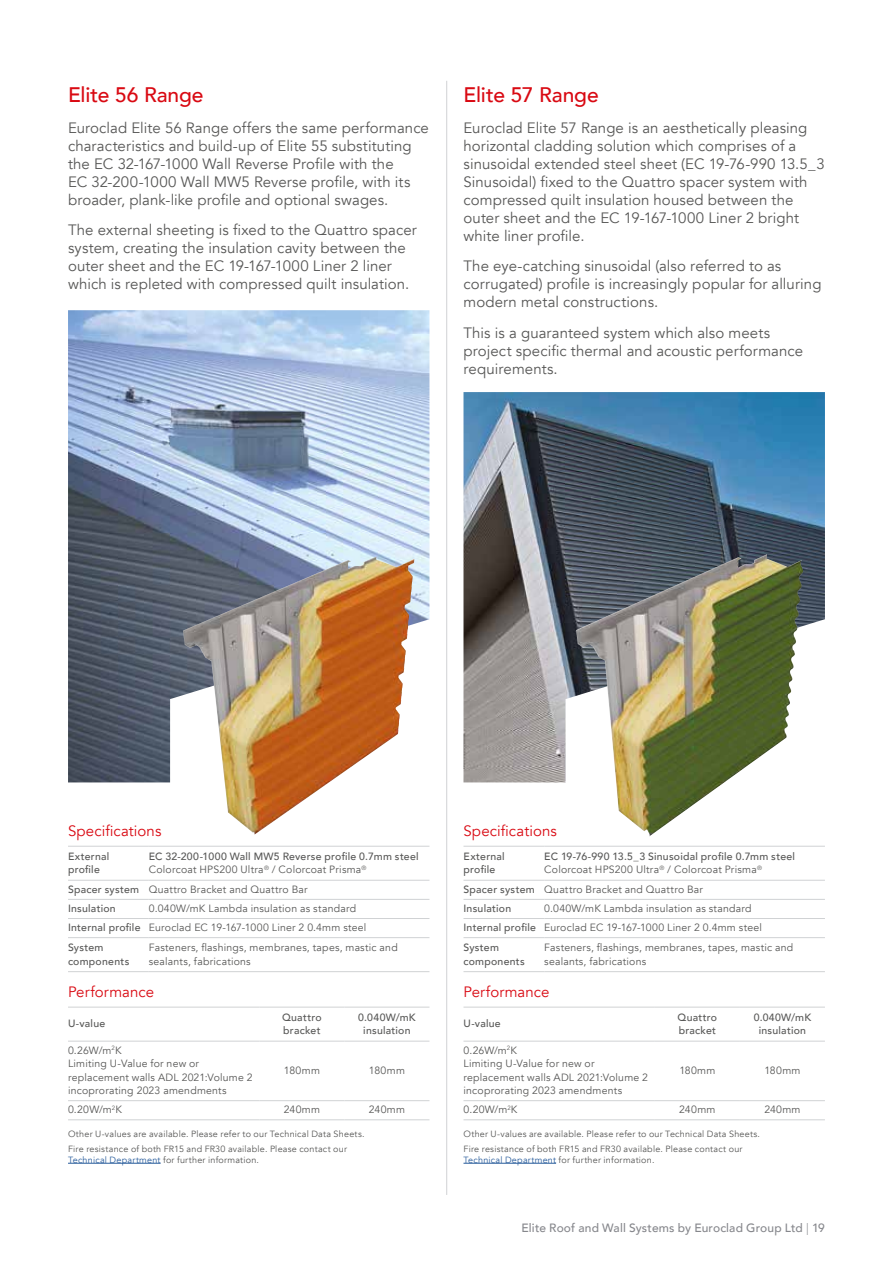
<style>
.page{position:relative;width:893px;height:1263px;background:#fff}
.page>*{position:absolute;margin:0;border:0;box-sizing:border-box;transform-origin:0 0}
.t1{font:500 21px "Avenir";letter-spacing:-.005em;color:#d90912}
.t2{font:15px/18px "Avenir";letter-spacing:.005em;color:#575756}
.t3{font:15px "Avenir";letter-spacing:.005em;color:#d90912}
.t4{font:500 12px "Avenir";letter-spacing:.01em;color:#86878c}
.t5{font:10.5px/13.5px "Avenir";letter-spacing:.02em;color:#575756}
.t6{font:500 10.5px/13.5px "Avenir";letter-spacing:.025em;color:#575756}
.t7{font:9px/14.7px "Avenir";letter-spacing:.025em;color:#575756}
.s1{font-weight:400}
.s2{font-weight:500}
.s3{color:#275b9b}
.s4{font-weight:300}
</style>
<div class="page">
<img style="left:463px;top:392px;width:362px;height:390px">
<img style="left:68px;top:310px;width:361px;height:472px">
<hr style="left:446px;top:81px;width:1px;height:1114px;background:#d0d2d4">
<hr style="left:68px;top:1163px;width:93px;height:1px;background:#275b9b">
<hr style="left:149px;top:846px;width:280px;height:1px;background:#d0d2d4">
<hr style="left:149px;top:880px;width:280px;height:1px;background:#d0d2d4">
<hr style="left:149px;top:899px;width:280px;height:1px;background:#d0d2d4">
<hr style="left:149px;top:918px;width:280px;height:1px;background:#d0d2d4">
<hr style="left:149px;top:937px;width:280px;height:1px;background:#d0d2d4">
<hr style="left:149px;top:971px;width:280px;height:1px;background:#d0d2d4">
<hr style="left:68px;top:846px;width:81px;height:1px;background:#d0d2d4">
<hr style="left:68px;top:880px;width:81px;height:1px;background:#d0d2d4">
<hr style="left:68px;top:899px;width:81px;height:1px;background:#d0d2d4">
<hr style="left:68px;top:918px;width:81px;height:1px;background:#d0d2d4">
<hr style="left:68px;top:937px;width:81px;height:1px;background:#d0d2d4">
<hr style="left:68px;top:971px;width:81px;height:1px;background:#d0d2d4">
<hr style="left:259px;top:1007px;width:85px;height:1px;background:#d0d2d4">
<hr style="left:344px;top:1007px;width:85px;height:1px;background:#d0d2d4">
<hr style="left:259px;top:1041px;width:85px;height:1px;background:#d0d2d4">
<hr style="left:344px;top:1041px;width:85px;height:1px;background:#d0d2d4">
<hr style="left:259px;top:1100px;width:85px;height:1px;background:#d0d2d4">
<hr style="left:344px;top:1100px;width:85px;height:1px;background:#d0d2d4">
<hr style="left:259px;top:1119px;width:85px;height:1px;background:#d0d2d4">
<hr style="left:344px;top:1119px;width:85px;height:1px;background:#d0d2d4">
<hr style="left:68px;top:1007px;width:191px;height:1px;background:#d0d2d4">
<hr style="left:68px;top:1041px;width:191px;height:1px;background:#d0d2d4">
<hr style="left:68px;top:1100px;width:191px;height:1px;background:#d0d2d4">
<hr style="left:68px;top:1119px;width:191px;height:1px;background:#d0d2d4">
<hr style="left:463px;top:1163px;width:93px;height:1px;background:#275b9b">
<hr style="left:544px;top:846px;width:281px;height:1px;background:#d0d2d4">
<hr style="left:544px;top:880px;width:281px;height:1px;background:#d0d2d4">
<hr style="left:544px;top:899px;width:281px;height:1px;background:#d0d2d4">
<hr style="left:544px;top:918px;width:281px;height:1px;background:#d0d2d4">
<hr style="left:544px;top:937px;width:281px;height:1px;background:#d0d2d4">
<hr style="left:544px;top:971px;width:281px;height:1px;background:#d0d2d4">
<hr style="left:463px;top:846px;width:81px;height:1px;background:#d0d2d4">
<hr style="left:463px;top:880px;width:81px;height:1px;background:#d0d2d4">
<hr style="left:463px;top:899px;width:81px;height:1px;background:#d0d2d4">
<hr style="left:463px;top:918px;width:81px;height:1px;background:#d0d2d4">
<hr style="left:463px;top:937px;width:81px;height:1px;background:#d0d2d4">
<hr style="left:463px;top:971px;width:81px;height:1px;background:#d0d2d4">
<hr style="left:655px;top:1007px;width:85px;height:1px;background:#d0d2d4">
<hr style="left:740px;top:1007px;width:85px;height:1px;background:#d0d2d4">
<hr style="left:655px;top:1041px;width:85px;height:1px;background:#d0d2d4">
<hr style="left:740px;top:1041px;width:85px;height:1px;background:#d0d2d4">
<hr style="left:655px;top:1100px;width:85px;height:1px;background:#d0d2d4">
<hr style="left:740px;top:1100px;width:85px;height:1px;background:#d0d2d4">
<hr style="left:655px;top:1119px;width:85px;height:1px;background:#d0d2d4">
<hr style="left:740px;top:1119px;width:85px;height:1px;background:#d0d2d4">
<hr style="left:463px;top:1007px;width:192px;height:1px;background:#d0d2d4">
<hr style="left:463px;top:1041px;width:192px;height:1px;background:#d0d2d4">
<hr style="left:463px;top:1100px;width:192px;height:1px;background:#d0d2d4">
<hr style="left:463px;top:1119px;width:192px;height:1px;background:#d0d2d4">
<img style="left:183px;top:556px;width:231px;height:279px">
<img style="left:576px;top:554px;width:227px;height:283px">
<h1 class="t1" style="left:68px;top:76px;width:137px">Elite 56 Range</h1>
<p class="t2" style="left:68px;top:119px;width:362px">Euroclad Elite 56 Range offers the same performance characteristics and build-up of Elite 55 substituting the EC 32-167-1000 Wall Reverse Profile with the<br>EC 32-200-1000 Wall MW5 Reverse profile, with its broader, plank-like profile and optional swages.</p>
<p class="t2" style="left:68px;top:221px;width:350px">The external sheeting is fixed to the Quattro spacer system, creating the insulation cavity between the outer sheet and the EC 19-167-1000 Liner 2 liner which is repleted with compressed quilt insulation.</p>
<h1 class="t1" style="left:463px;top:76px;width:137px">Elite 57 Range</h1>
<p class="t2" style="left:463px;top:119px;width:363px">Euroclad Elite 57 Range is an aesthetically pleasing horizontal cladding solution which comprises of a sinusoidal extended steel sheet (EC 19-76-990 13.5_3<br>Sinusoidal) fixed to the Quattro spacer system with compressed quilt insulation housed between the outer sheet and the EC 19-167-1000 Liner 2 bright white liner profile.</p>
<p class="t2" style="left:463px;top:257px;width:359px">The eye-catching sinusoidal (also referred to as corrugated) profile is increasingly popular for alluring modern metal constructions.</p>
<p class="t2" style="left:463px;top:324px;width:341px">This is a guaranteed system which also meets project specific thermal and acoustic performance requirements.</p>
<p class="t3" style="left:68px;top:822px;width:95px">Specifications</p>
<p class="t6" style="left:68px;top:849px;width:43px">External profile</p>
<p class="t6" style="left:149px;top:849px;width:271px">EC 32-200-1000 Wall MW5 Reverse profile 0.7mm steel<br><span class="s1">Colorcoat HPS200 Ultra</span><sup>®</sup> <span class="s1">/ Colorcoat Prisma</span><sup>®</sup></p>
<p class="t5" style="left:68px;top:880px;width:241px;line-height:19.2px"><span class="s2">Spacer system</span> Quattro Bracket and Quattro Bar<br><span class="s2">Insulation</span></p>
<p class="t5" style="left:68px;top:899px;width:300px;line-height:19.5px;text-indent:81px">0.040W/mK Lambda insulation as standard<br><span class="s2">Internal profile</span> Euroclad EC 19-167-1000 Liner 2 0.4mm steel<br><span class="s2">System</span></p>
<p class="t6" style="left:68px;top:954px;width:63px">components</p>
<p class="t5" style="left:149px;top:941px;width:250px">Fasteners, flashings, membranes, tapes, mastic and sealants, fabrications</p>
<p class="t3" style="left:68px;top:982px;width:88px">Performance</p>
<p class="t6" style="left:68px;top:1016px;width:39px">U-value</p>
<p class="t6" style="left:282px;top:1010px;width:41px">Quattro bracket</p>
<p class="t6" style="left:358px;top:1010px;width:59px;text-align:center">0.040W/mK insulation</p>
<p class="t5" style="left:68px;top:1044px;width:186px">0.26W/m<sup>2</sup>K<br>Limiting U-Value for new or replacement walls ADL 2021:Volume 2 incoprorating 2023 amendments</p>
<p class="t5" style="left:284px;top:1064px;width:38px">180mm</p>
<p class="t5" style="left:369px;top:1064px;width:38px">180mm</p>
<p class="t5" style="left:68px;top:1103px;width:56px">0.20W/m<sup>2</sup>K</p>
<p class="t5" style="left:284px;top:1103px;width:38px">240mm</p>
<p class="t5" style="left:369px;top:1103px;width:38px">240mm</p>
<p class="t7" style="left:68px;top:1127px;width:298px">Other U-values are available. Please refer to our Technical Data Sheets.<br>Fire resistance of both FR15 and FR30 available. Please contact our</p>
<p class="t7" style="left:68px;top:1152px;width:193px"><span class="s3">Technical Department</span> for further information.</p>
<p class="t3" style="left:463px;top:822px;width:95px">Specifications</p>
<p class="t6" style="left:463px;top:849px;width:43px">External profile</p>
<p class="t6" style="left:544px;top:849px;width:252px">EC 19-76-990 13.5_3 Sinusoidal profile 0.7mm steel<br><span class="s1">Colorcoat HPS200 Ultra</span><sup>®</sup> <span class="s1">/ Colorcoat Prisma</span><sup>®</sup></p>
<p class="t5" style="left:463px;top:880px;width:241px;line-height:19.2px"><span class="s2">Spacer system</span> Quattro Bracket and Quattro Bar<br><span class="s2">Insulation</span></p>
<p class="t5" style="left:463px;top:899px;width:300px;line-height:19.5px;text-indent:81px">0.040W/mK Lambda insulation as standard<br><span class="s2">Internal profile</span> Euroclad EC 19-167-1000 Liner 2 0.4mm steel<br><span class="s2">System</span></p>
<p class="t6" style="left:463px;top:954px;width:63px">components</p>
<p class="t5" style="left:544px;top:941px;width:250px">Fasteners, flashings, membranes, tapes, mastic and sealants, fabrications</p>
<p class="t3" style="left:463px;top:982px;width:88px">Performance</p>
<p class="t6" style="left:463px;top:1016px;width:39px">U-value</p>
<p class="t6" style="left:678px;top:1010px;width:41px">Quattro bracket</p>
<p class="t6" style="left:754px;top:1010px;width:59px;text-align:center">0.040W/mK insulation</p>
<p class="t5" style="left:463px;top:1044px;width:186px">0.26W/m<sup>2</sup>K<br>Limiting U-Value for new or replacement walls ADL 2021:Volume 2 incoprorating 2023 amendments</p>
<p class="t5" style="left:679px;top:1064px;width:38px">180mm</p>
<p class="t5" style="left:764px;top:1064px;width:38px">180mm</p>
<p class="t5" style="left:463px;top:1103px;width:56px">0.20W/m<sup>2</sup>K</p>
<p class="t5" style="left:679px;top:1103px;width:38px">240mm</p>
<p class="t5" style="left:764px;top:1103px;width:38px">240mm</p>
<p class="t7" style="left:463px;top:1127px;width:298px">Other U-values are available. Please refer to our Technical Data Sheets.<br>Fire resistance of both FR15 and FR30 available. Please contact our</p>
<p class="t7" style="left:463px;top:1152px;width:193px"><span class="s3">Technical Department</span> for further information.</p>
<p class="t4" style="left:521px;top:1218px;width:305px">Elite Roof and Wall Systems by Euroclad Group Ltd <span class="s4">|</span> 19</p>
</div>
